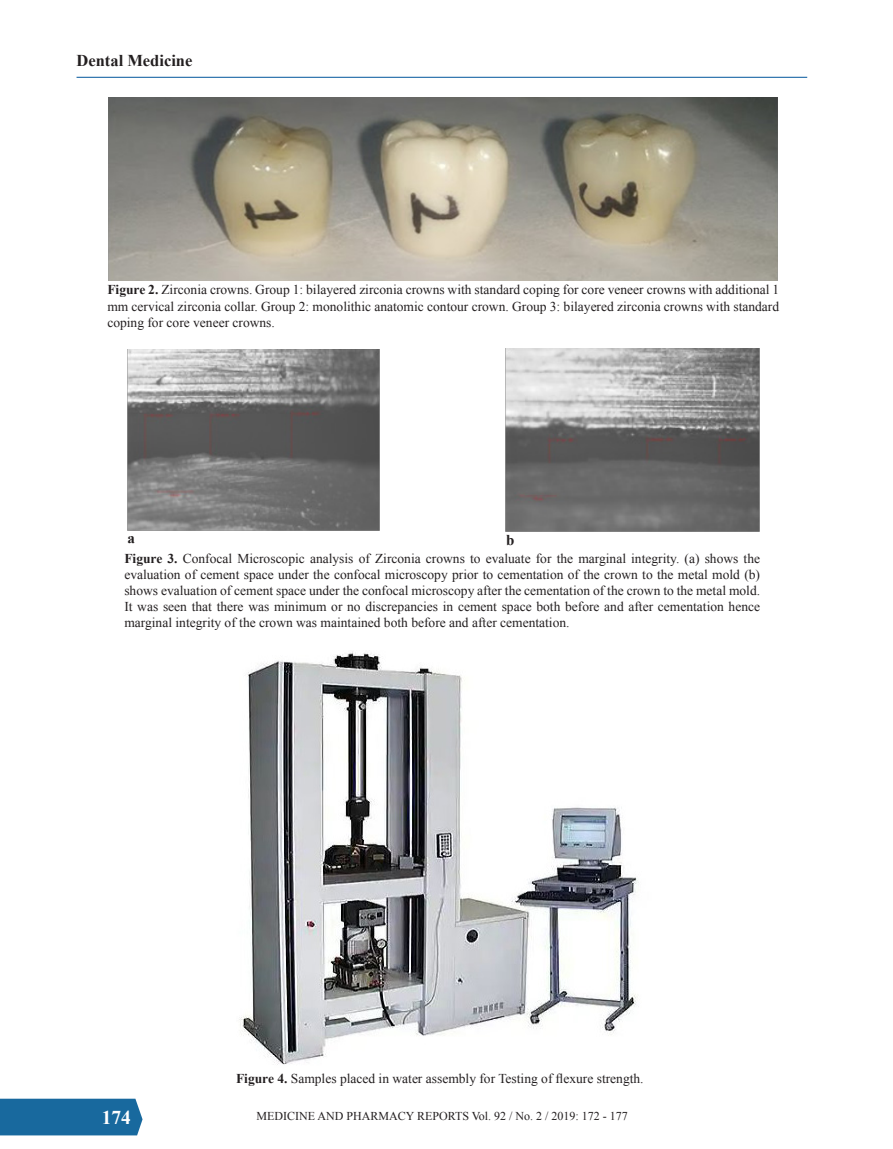
<style>
.page{position:relative;width:893px;height:1149px;background:#fff}
.page>*{position:absolute;margin:0;border:0;box-sizing:border-box;transform-origin:0 0}
.t1{font:700 19.5px "Times New Roman";color:#fff}
.t2{font:700 16.5px "Times New Roman";color:#231f20}
.REFERINTE{font:700 15px "Times New Roman";color:#231f20}
.REFERINTE-2{font:13.5px/16.2px "Times New Roman";color:#231f20;text-align:justify}
.t3{font:12px "Times New Roman";color:#231f20}
.s1{font-weight:700}
</style>
<div class="page">
<div style="left:0;top:1098px;width:143px;height:36px;background:#18699e"></div>
<img style="left:108px;top:98px;width:670px;height:183px">
<img style="left:127px;top:349px;width:253px;height:182px">
<img style="left:505px;top:348px;width:255px;height:183px">
<img style="left:239px;top:651px;width:400px;height:414px">
<hr style="left:77px;top:77px;width:730px;height:1px;background:#01569b">
<p class="t2" style="left:77px;top:49px;width:117px">Dental Medicine</p>
<p class="REFERINTE-2" style="left:107px;top:281px;width:673px"><span class="s1">Figure 2.</span> Zirconia crowns. Group 1: bilayered zirconia crowns with standard coping for core veneer crowns with additional 1 mm cervical zirconia collar. Group 2: monolithic anatomic contour crown. Group 3: bilayered zirconia crowns with standard coping for core veneer crowns.</p>
<p class="REFERINTE" style="left:128px;top:527px;width:9px">a</p>
<p class="REFERINTE" style="left:506px;top:529px;width:10px">b</p>
<p class="REFERINTE-2" style="left:124px;top:549px;width:637px"><span class="s1">Figure 3.</span> Confocal Microscopic analysis of Zirconia crowns to evaluate for the marginal integrity. (a) shows the evaluation of cement space under the confocal microscopy prior to cementation of the crown to the metal mold (b) shows evaluation of cement space under the confocal microscopy after the cementation of the crown to the metal mold.<br>It was seen that there was minimum or no discrepancies in cement space both before and after cementation hence marginal integrity of the crown was maintained both before and after cementation.</p>
<p class="REFERINTE-2" style="left:236px;top:1070px;width:409px"><span class="s1">Figure 4.</span> Samples placed in water assembly for Testing of flexure strength.</p>
<h1 class="t1" style="left:102px;top:1103px;width:31px">174</h1>
<p class="t3" style="left:256px;top:1107px;width:373px">MEDICINE AND PHARMACY REPORTS Vol. 92 / No. 2 / 2019: 172 - 177</p>
</div>
